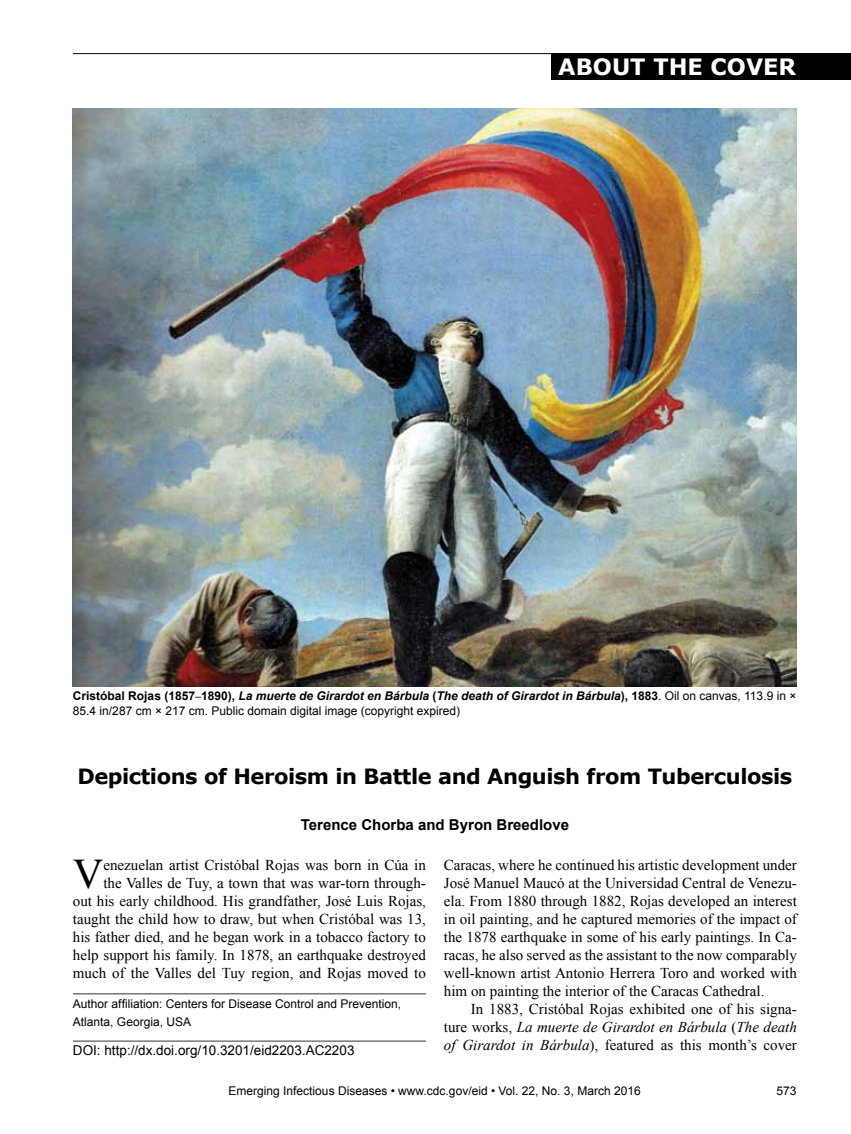
<style>
.page{position:relative;width:851px;height:1134px;background:#fff}
.page>*{position:absolute;margin:0;border:0;box-sizing:border-box;transform-origin:0 0}
.t1{font:42.15px "Times New Roman";color:#000}
.t2{font:700 22.5px "Verdana";color:#fff}
.t3{font:700 21px "Verdana";letter-spacing:-.02em;color:#000}
.t4{font:15px/18px "Times New Roman";color:#000;text-align:justify}
.t5{font:700 15px "Arial";color:#000}
.t6{font:13.5px "Arial";color:#000}
.t7{font:12px/15px "Arial";color:#000}
.s1{font-weight:700}
.s2{font-family:"Times New Roman";font-weight:700}
.s3{font-weight:700;font-style:italic}
.s4{font-style:italic}
</style>
<div class="page">
<hr style="left:73px;top:53px;width:777px;height:1px;background:#000">
<img style="left:73px;top:108px;width:723px;height:578px">
<div style="left:551px;top:53px;width:299px;height:27px;background:#000"></div>
<hr style="left:73px;top:993px;width:353px;height:1px;background:#333">
<hr style="left:73px;top:1041px;width:353px;height:1px;background:#333">
<h2 class="t2" style="left:558px;top:50px;width:239px">ABOUT THE COVER</h2>
<p class="t7" style="left:73px;top:689px;width:725px"><span class="s1">Cristóbal Rojas (1857</span><span class="s2">–</span><span class="s1">1890),</span> <span class="s3">La muerte de Girardot en Bárbula</span> <span class="s1">(</span><span class="s3">The death of Girardot in Bárbula</span><span class="s1">), 1883</span>. Oil on canvas, 113.9 in ×<br>85.4 in/287 cm × 217 cm. Public domain digital image (copyright expired)</p>
<h3 class="t3" style="left:77px;top:761px;width:716px">Depictions of Heroism in Battle and Anguish from Tuberculosis</h3>
<p class="t5" style="left:301px;top:815px;width:270px">Terence Chorba and Byron Breedlove</p>
<p class="t4" style="left:73px;top:855px;width:354px;text-align:right">enezuelan artist Cristóbal Rojas was born in Cúa in<br>the Valles de Tuy, a town that was war-torn through-<br>out his early childhood. His grandfather, José Luis Rojas, taught the child how to draw, but when Cristóbal was 13, his father died, and he began work in a tobacco factory to help support his family. In 1878, an earthquake destroyed much of the Valles del Tuy region, and Rojas moved to</p>
<p class="t4" style="left:444px;top:855px;width:354px">Caracas, where he continued his artistic development under José Manuel Maucó at the Universidad Central de Venezu&shy;ela. From 1880 through 1882, Rojas developed an interest in oil painting, and he captured memories of the impact of the 1878 earthquake in some of his early paintings. In Ca&shy;racas, he also served as the assistant to the now comparably well-known artist Antonio Herrera Toro and worked with him on painting the interior of the Caracas Cathedral.</p>
<p class="t4" style="left:444px;top:999px;width:354px;text-indent:27px">In 1883, Cristóbal Rojas exhibited one of his signa&shy;ture works, <span class="s4">La muerte de Girardot en Bárbula</span> (<span class="s4">The death of Girardot in Bárbula</span>), featured as this month’s cover</p>
<p class="t7" style="left:228px;top:1084px;width:413px">Emerging Infectious Diseases • www.cdc.gov/eid • Vol. 22, No. 3, March 2016</p>
<p class="t7" style="left:776px;top:1084px;width:22px">573</p>
<h1 class="t1" style="left:73px;top:845px;width:32px">V</h1>
<p class="t7" style="left:73px;top:995px;width:330px;line-height:18px">Author affiliation: Centers for Disease Control and Prevention,<br>Atlanta, Georgia, USA</p>
<p class="t6" style="left:73px;top:1041px;width:283px">DOI: http://dx.doi.org/10.3201/eid2203.AC2203</p>
</div>
